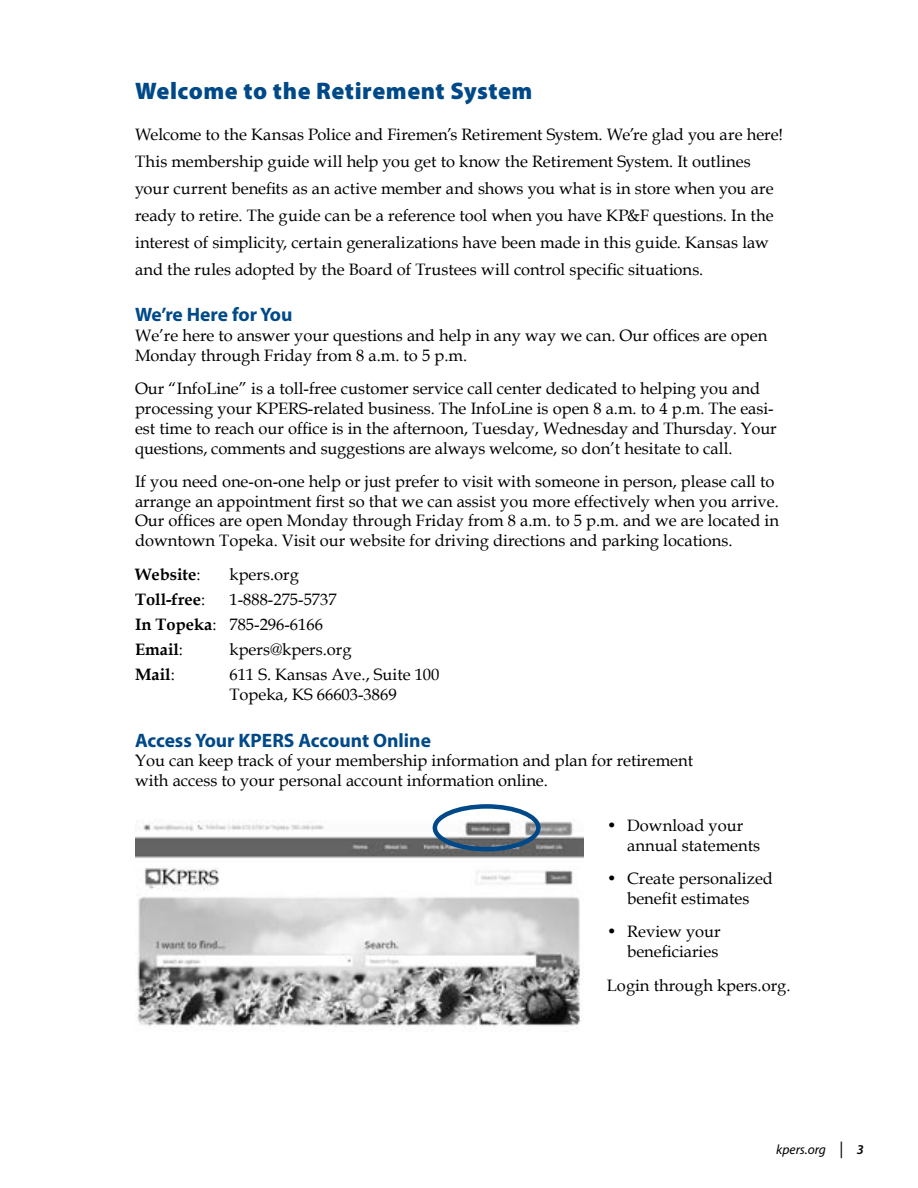
<style>
.page{position:relative;width:918px;height:1188px;background:#fff}
.page>*{position:absolute;margin:0;border:0;box-sizing:border-box;transform-origin:0 0}
.t1{font:900 24px "Myriad Pro";letter-spacing:.02em;color:#004988}
.t2{font:700 19.5px "Myriad Pro";color:#004988}
.t3{font:16.5px/19.8px "Book Antiqua";color:#000}
.t4{font:700 16.5px "Book Antiqua";color:#000}
.t5{font:italic 13.5px "Myriad Pro";color:#000}
.s1{font-weight:400}
.s2{font-weight:700}
.s3{font-style:normal;font-size:16.5px}
.s4{font-weight:600}
</style>
<div class="page">
<img style="left:135px;top:819px;width:449px;height:208px">
<div style="left:433px;top:804px;width:108px;height:47px;border:4px solid #004988;border-radius:50%"></div>
<h1 class="t1" style="left:135px;top:75px;width:399px">Welcome to the Retirement System</h1>
<p class="t3" style="left:135px;top:120px;width:650px;line-height:27px">Welcome to the Kansas Police and Firemen’s Retirement System. We’re glad you are here!<br>This membership guide will help you get to know the Retirement System. It outlines your current benefits as an active member and shows you what is in store when you are ready to retire. The guide can be a reference tool when you have KP&amp;F questions. In the interest of simplicity, certain generalizations have been made in this guide. Kansas law and the rules adopted by the Board of Trustees will control specific situations.</p>
<p class="t2" style="left:135px;top:302px;width:159px">We’re Here for You</p>
<p class="t3" style="left:135px;top:325px;width:634px">We’re here to answer your questions and help in any way we can. Our offices are open<br>Monday through Friday from 8 a.m. to 5 p.m.</p>
<p class="t3" style="left:135px;top:378px;width:643px">Our “InfoLine” is a toll-free customer service call center dedicated to helping you and processing your KPERS-related business. The InfoLine is open 8 a.m. to 4 p.m. The easi&shy;est time to reach our office is in the afternoon, Tuesday, Wednesday and Thursday. Your questions, comments and suggestions are always welcome, so don’t hesitate to call.</p>
<p class="t3" style="left:135px;top:471px;width:646px">If you need one-on-one help or just prefer to visit with someone in person, please call to arrange an appointment first so that we can assist you more effectively when you arrive.<br>Our offices are open Monday through Friday from 8 a.m. to 5 p.m. and we are located in downtown Topeka. Visit our website for driving directions and parking locations.</p>
<p class="t4" style="left:135px;top:563px;width:67px">Website<span class="s1">:</span></p>
<p class="t3" style="left:230px;top:564px;width:71px">kpers.org</p>
<p class="t4" style="left:135px;top:588px;width:72px">Toll-free<span class="s1">:</span></p>
<p class="t3" style="left:135px;top:586px;width:203px;line-height:25.2px;text-indent:94px">1-888-275-5737<br><span class="s2">In Topeka</span>: 785-296-6166<br><span class="s2">Email</span>:</p>
<p class="t3" style="left:229px;top:639px;width:124px">kpers@kpers.org</p>
<p class="t4" style="left:135px;top:663px;width:41px">Mail<span class="s1">:</span></p>
<p class="t3" style="left:229px;top:664px;width:211px">611 S. Kansas Ave., Suite 100<br>Topeka, KS 66603-3869</p>
<p class="t2" style="left:135px;top:727px;width:298px">Access Your KPERS Account Online</p>
<p class="t3" style="left:135px;top:751px;width:560px">You can keep track of your membership information and plan for retirement with access to your personal account information online.</p>
<p class="t3" style="left:627px;top:815px;width:134px;text-indent:-20px">• Download your annual statements</p>
<p class="t3" style="left:607px;top:868px;width:168px;text-align:center">• Create personalized benefit estimates</p>
<p class="t3" style="left:607px;top:922px;width:115px;text-align:right">• Review your beneficiaries</p>
<p class="t3" style="left:607px;top:975px;width:185px">Login through kpers.org.</p>
<p class="t5" style="left:776px;top:1141px;width:89px">kpers.org <span class="s3">|</span> <span class="s4">3</span></p>
</div>
